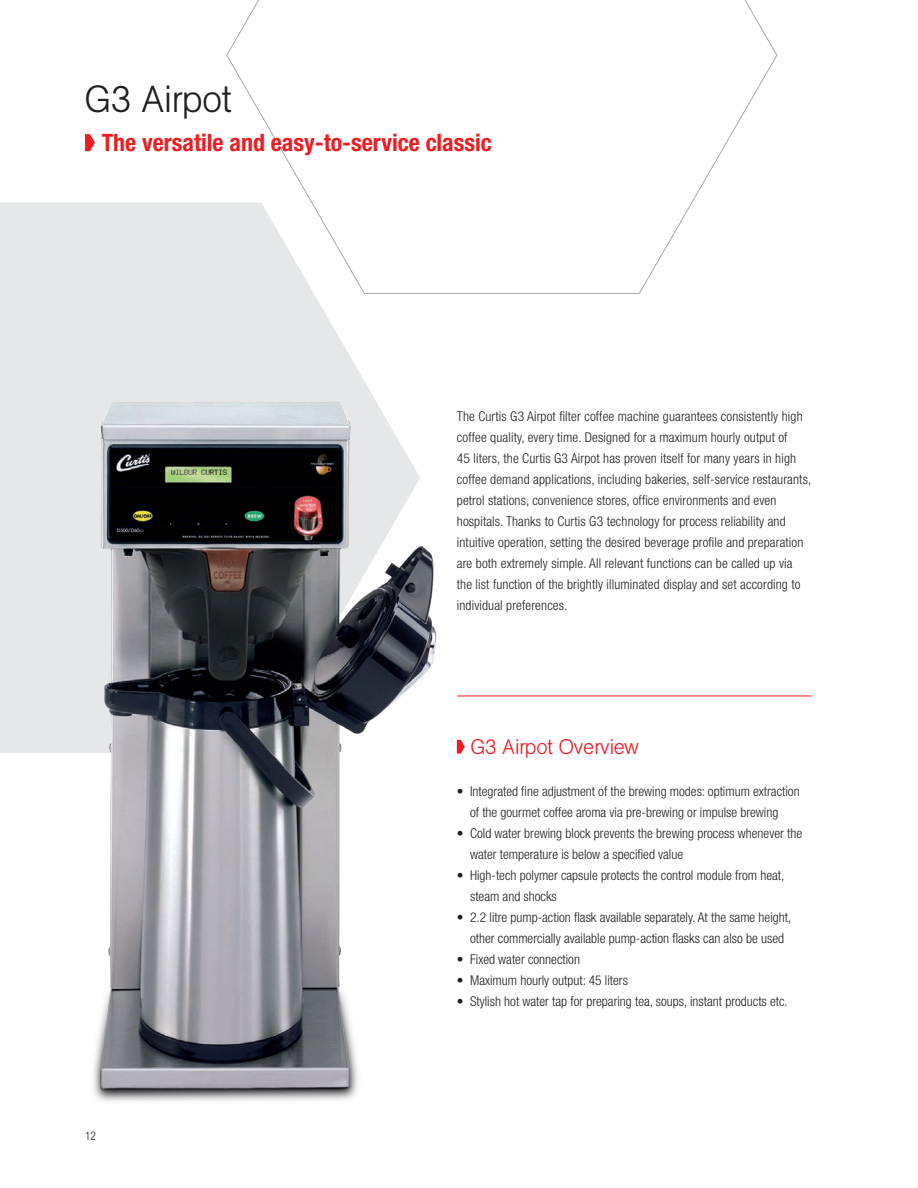
<style>
.page{position:relative;width:918px;height:1188px;background:#fff}
.page>*{position:absolute;margin:0;border:0;box-sizing:border-box;transform-origin:0 0}
.t1{font:300 37.5px "Agb CURTIS";color:#231f20}
.t2{font:700 condensed 24px "Helvetica Neue LT Std";color:#ee1d23}
.t3{font:300 21px "Agb CURTIS";color:#ee1d23}
.t4{font:300 condensed 13.5px/21px "Helvetica Neue LT Std";letter-spacing:.01em;color:#231f20}
.t5{font:300 condensed 12px "Helvetica Neue LT Std";color:#231f20;scale:.95 1}
</style>
<div class="page">
<svg style="left:226px;top:0;width:552px;height:294px"></svg>
<svg style="left:0;top:202px;width:420px;height:551px;fill:#e6e7e9"></svg>
<img style="left:34px;top:349px;width:403px;height:753px">
<svg style="left:85px;top:134px;width:10px;height:17px"></svg>
<svg style="left:457px;top:740px;width:8px;height:14px"></svg>
<hr style="left:457px;top:696px;width:355px;height:1px;background:#ee1d23">
<h1 class="t1" style="left:85px;top:77px;width:149px">G3 Airpot</h1>
<h2 class="t2" style="left:102px;top:128px;width:392px">The versatile and easy-to-service classic</h2>
<p class="t4" style="left:457px;top:406px;width:356px">The Curtis G3 Airpot filter coffee machine guarantees consistently high coffee quality, every time. Designed for a maximum hourly output of<br>45 liters, the Curtis G3 Airpot has proven itself for many years in high coffee demand applications, including bakeries, self-service restaurants, petrol stations, convenience stores, office environments and even hospitals. Thanks to Curtis G3 technology for process reliability and intuitive operation, setting the desired beverage profile and preparation are both extremely simple. All relevant functions can be called up via<br>the list function of the brightly illuminated display and set according to individual preferences.</p>
<p class="t5" style="left:85px;top:1129px;width:13px">12</p>
<h3 class="t3" style="left:471px;top:734px;width:170px">G3 Airpot Overview</h3>
<p class="t4" style="left:457px;top:781px;width:344px;text-align:center">• Integrated fine adjustment of the brewing modes: optimum extraction of the gourmet coffee aroma via pre-brewing or impulse brewing</p>
<p class="t4" style="left:470px;top:823px;width:334px;text-indent:-13px">• Cold water brewing block prevents the brewing process whenever the water temperature is below a specified value</p>
<p class="t4" style="left:470px;top:865px;width:316px;text-indent:-13px">• High-tech polymer capsule protects the control module from heat, steam and shocks</p>
<p class="t4" style="left:457px;top:907px;width:336px;text-align:center">• 2.2 litre pump-action flask available separately. At the same height, other commercially available pump-action flasks can also be used</p>
<p class="t4" style="left:457px;top:949px;width:125px">• Fixed water connection</p>
<p class="t4" style="left:457px;top:970px;width:173px">• Maximum hourly output: 45 liters</p>
<p class="t4" style="left:457px;top:991px;width:332px">• Stylish hot water tap for preparing tea, soups, instant products etc.</p>
</div>
